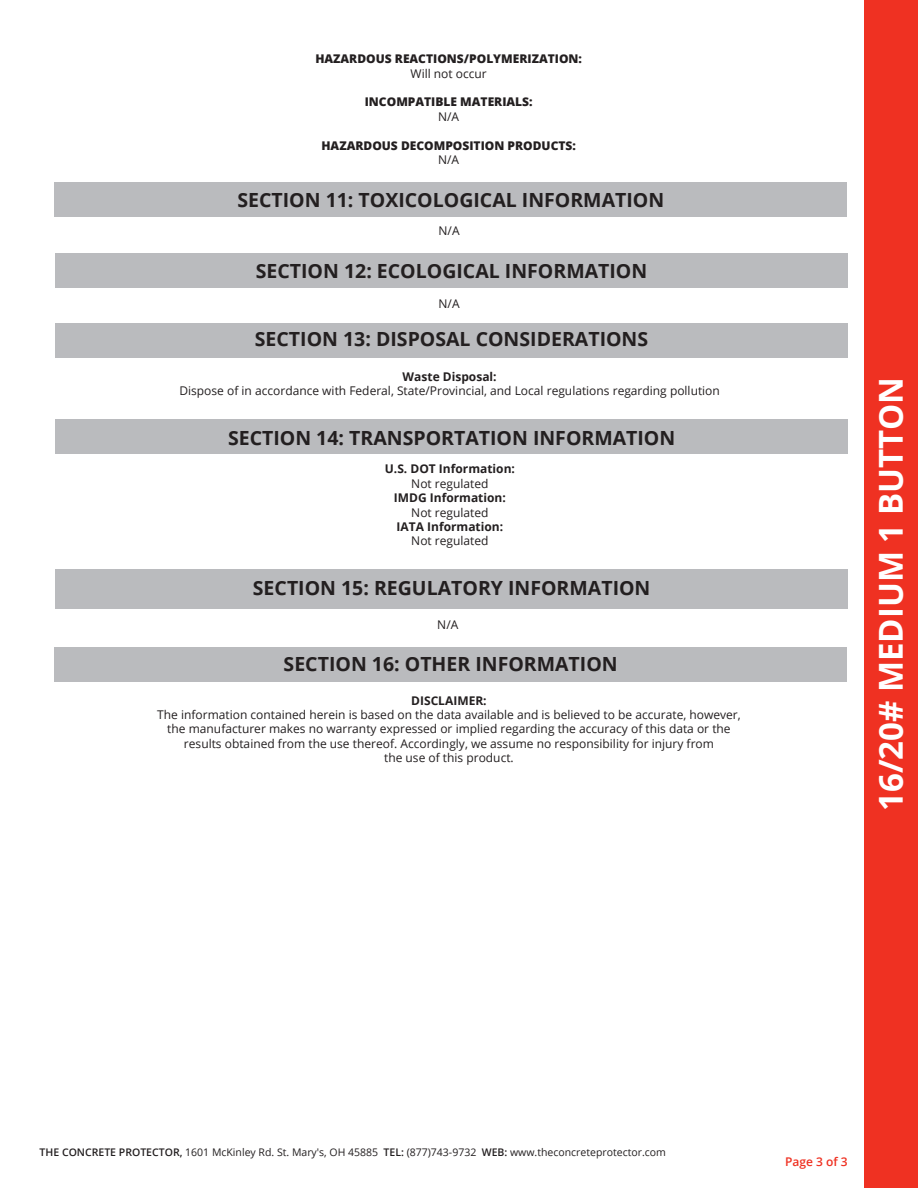
<style>
.page{position:relative;width:918px;height:1188px;background:#fff}
.page>*{position:absolute;margin:0;border:0;box-sizing:border-box;transform-origin:0 0}
.t1{font:700 33px "Open Sans";color:#fff}
.t2{font:700 19.5px "Open Sans";color:#231f20}
.t3{font:12px/14.4px "Open Sans";color:#231f20;text-align:center}
.t4{font:800 12px "Open Sans";color:#231f20}
.t5{font:700 12px "Open Sans";color:#231f20}
.t6{font:600 12px "Open Sans";color:#ef3122}
.t7{font:10.5px "Open Sans";color:#231f20}
.s1{font-weight:600}
</style>
<div class="page">
<div style="left:864px;top:0;width:54px;height:1188px;background:#ef3122"></div>
<div style="left:54px;top:182px;width:792px;height:34px;background:#babbbe"></div>
<div style="left:55px;top:253px;width:792px;height:34px;background:#babbbe"></div>
<div style="left:55px;top:324px;width:792px;height:34px;background:#babbbe"></div>
<div style="left:55px;top:419px;width:792px;height:35px;background:#babbbe"></div>
<div style="left:55px;top:569px;width:792px;height:40px;background:#babbbe"></div>
<div style="left:55px;top:647px;width:792px;height:34px;background:#babbbe"></div>
<p class="t4" style="left:315px;top:50px;width:268px">HAZARDOUS REACTIONS/POLYMERIZATION:</p>
<p class="t3" style="left:411px;top:66px;width:78px">Will not occur</p>
<p class="t4" style="left:365px;top:93px;width:169px">INCOMPATIBLE MATERIALS:</p>
<p class="t3" style="left:438px;top:109px;width:23px">N/A</p>
<p class="t4" style="left:321px;top:136px;width:256px">HAZARDOUS DECOMPOSITION PRODUCTS:</p>
<p class="t3" style="left:438px;top:152px;width:23px">N/A</p>
<h2 class="t2" style="left:237px;top:186px;width:428px">SECTION 11: TOXICOLOGICAL INFORMATION</h2>
<p class="t3" style="left:439px;top:224px;width:23px">N/A</p>
<h2 class="t2" style="left:256px;top:257px;width:393px">SECTION 12: ECOLOGICAL INFORMATION</h2>
<p class="t3" style="left:439px;top:296px;width:23px">N/A</p>
<h2 class="t2" style="left:255px;top:325px;width:395px">SECTION 13: DISPOSAL CONSIDERATIONS</h2>
<p class="t5" style="left:403px;top:368px;width:96px">Waste Disposal:</p>
<p class="t3" style="left:179px;top:383px;width:542px">Dispose of in accordance with Federal, State/Provincial, and Local regulations regarding pollution</p>
<h2 class="t2" style="left:228px;top:424px;width:449px">SECTION 14: TRANSPORTATION INFORMATION</h2>
<p class="t5" style="left:385px;top:460px;width:132px">U.S. DOT Information:</p>
<p class="t3" style="left:411px;top:476px;width:79px">Not regulated</p>
<p class="t5" style="left:394px;top:489px;width:113px">IMDG Information:</p>
<p class="t3" style="left:411px;top:505px;width:79px">Not regulated</p>
<p class="t5" style="left:397px;top:518px;width:108px">IATA Information:</p>
<p class="t3" style="left:411px;top:533px;width:79px">Not regulated</p>
<h2 class="t2" style="left:253px;top:574px;width:399px">SECTION 15: REGULATORY INFORMATION</h2>
<p class="t3" style="left:437px;top:617px;width:23px">N/A</p>
<h2 class="t2" style="left:284px;top:650px;width:336px">SECTION 16: OTHER INFORMATION</h2>
<p class="t5" style="left:411px;top:692px;width:77px">DISCLAIMER:</p>
<p class="t3" style="left:157px;top:707px;width:585px">The information contained herein is based on the data available and is believed to be accurate, however, the manufacturer makes no warranty expressed or implied regarding the accuracy of this data or the results obtained from the use thereof. Accordingly, we assume no responsibility for injury from<br>the use of this product.</p>
<h1 class="t1" style="left:867px;top:811px;width:436px;rotate:-90deg">16/20# MEDIUM 1 BUTTON</h1>
<p class="t7" style="left:40px;top:1145px;width:628px"><span class="s1">THE CONCRETE PROTECTOR,</span> 1601 McKinley Rd. St. Mary's, OH 45885 <span class="s1">TEL:</span> (877)743-9732 <span class="s1">WEB:</span> www.theconcreteprotector.com</p>
<p class="t6" style="left:785px;top:1153px;width:64px">Page 3 of 3</p>
</div>
